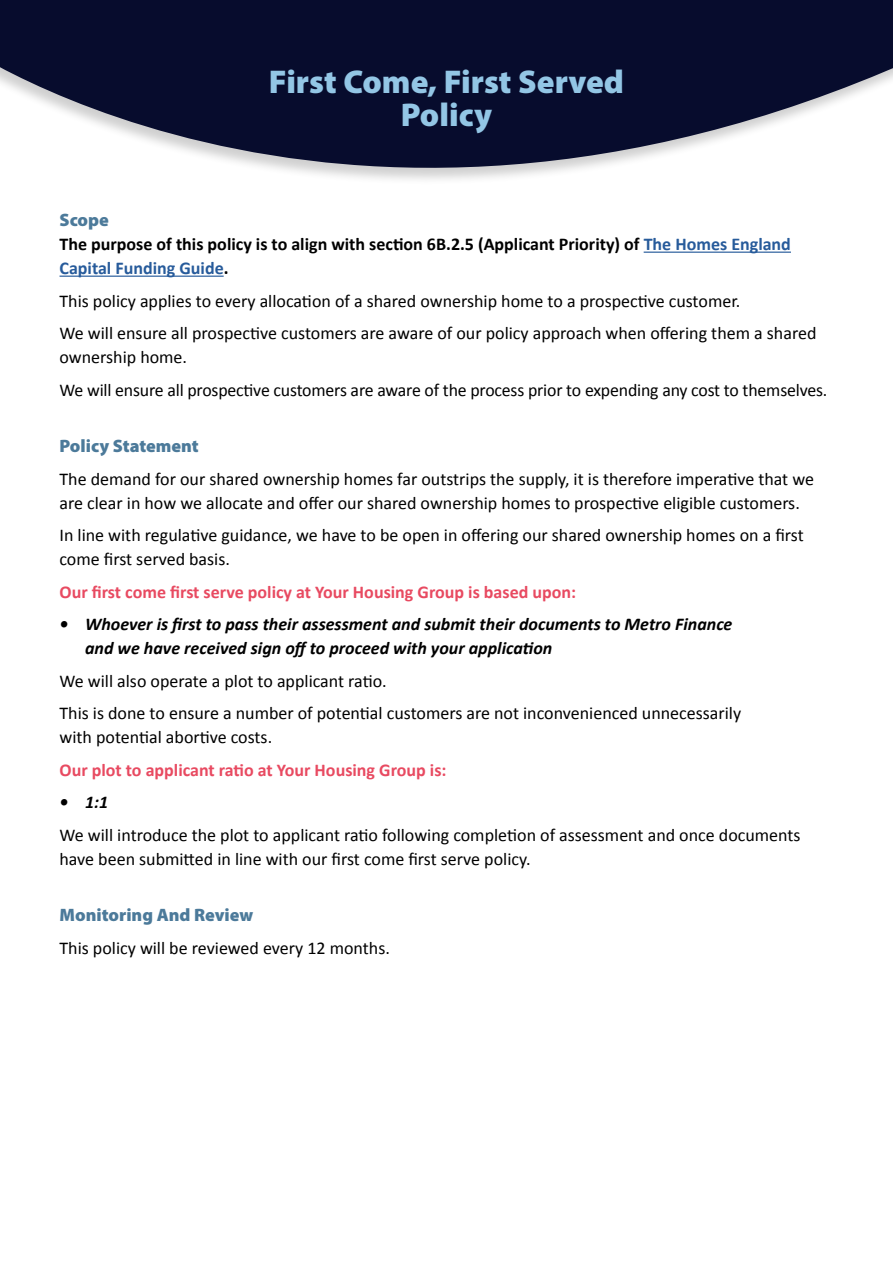
<style>
.page{position:relative;width:893px;height:1263px;background:#fff}
.page>*{position:absolute;margin:0;border:0;box-sizing:border-box;transform-origin:0 0}
.t1{font:900 33px/33px "Myriad Pro";color:#93c6e5;text-align:center}
.t2{font:18px/32.5px "Calibri";color:#000}
.t3{font:italic 700 18px/24px "Calibri";color:#000}
.t4{font:700 18px/24px "Calibri";color:#000}
.t5{font:700 18px "Calibri";color:#e84a61}
.t6{font:900 18px "Myriad Pro";color:#4c7a9a}
.s1{color:#275b9b}
</style>
<div class="page">
<svg style="left:0;top:0;width:893px;height:180px;fill:#070c2d"></svg>
<hr style="left:644px;top:252px;width:147px;height:1px;background:#275b9b">
<hr style="left:60px;top:276px;width:164px;height:1px;background:#275b9b">
<h1 class="t1" style="left:269px;top:64px;width:357px">First Come, First Served<br>Policy</h1>
<p class="t6" style="left:60px;top:208px;width:51px">Scope</p>
<p class="t4" style="left:60px;top:231px;width:733px">The purpose of this policy is to align with section 6B.2.5 (Applicant Priority) of <span class="s1">The Homes England<br>Capital Funding Guide</span>.</p>
<p class="t2" style="left:60px;top:284px;width:758px">This policy applies to every allocation of a shared ownership home to a prospective customer.<br>We will ensure all prospective customers are aware of our policy approach when offering them a shared</p>
<p class="t2" style="left:60px;top:340px;width:769px">ownership home.<br>We will ensure all prospective customers are aware of the process prior to expending any cost to themselves.</p>
<p class="t6" style="left:60px;top:434px;width:141px">Policy Statement</p>
<p class="t2" style="left:60px;top:466px;width:756px;line-height:24px">The demand for our shared ownership homes far outstrips the supply, it is therefore imperative that we are clear in how we allocate and offer our shared ownership homes to prospective eligible customers.</p>
<p class="t2" style="left:60px;top:523px;width:746px;line-height:24px">In line with regulative guidance, we have to be open in offering our shared ownership homes on a first come first served basis.</p>
<p class="t5" style="left:60px;top:579px;width:518px">Our first come first serve policy at Your Housing Group is based upon:</p>
<p class="t3" style="left:85px;top:612px;width:649px;text-indent:-26px">• Whoever is first to pass their assessment and submit their documents to Metro Finance and we have received sign offto proceed with your application</p>
<p class="t2" style="left:60px;top:664px;width:683px">We will also operate a plot to applicant ratio.<br>This is done to ensure a number of potential customers are not inconvenienced unnecessarily</p>
<p class="t2" style="left:60px;top:720px;width:214px">with potential abortive costs.</p>
<p class="t5" style="left:60px;top:757px;width:388px">Our plot to applicant ratio at Your Housing Group is:</p>
<p class="t3" style="left:60px;top:790px;width:50px">• 1:1</p>
<p class="t2" style="left:60px;top:822px;width:743px;line-height:24px">We will introduce the plot to applicant ratio following completion of assessment and once documents have been submitted in line with our first come first serve policy.</p>
<p class="t6" style="left:60px;top:903px;width:195px">Monitoring And Review</p>
<p class="t2" style="left:60px;top:931px;width:332px">This policy will be reviewed every 12 months.</p>
</div>
